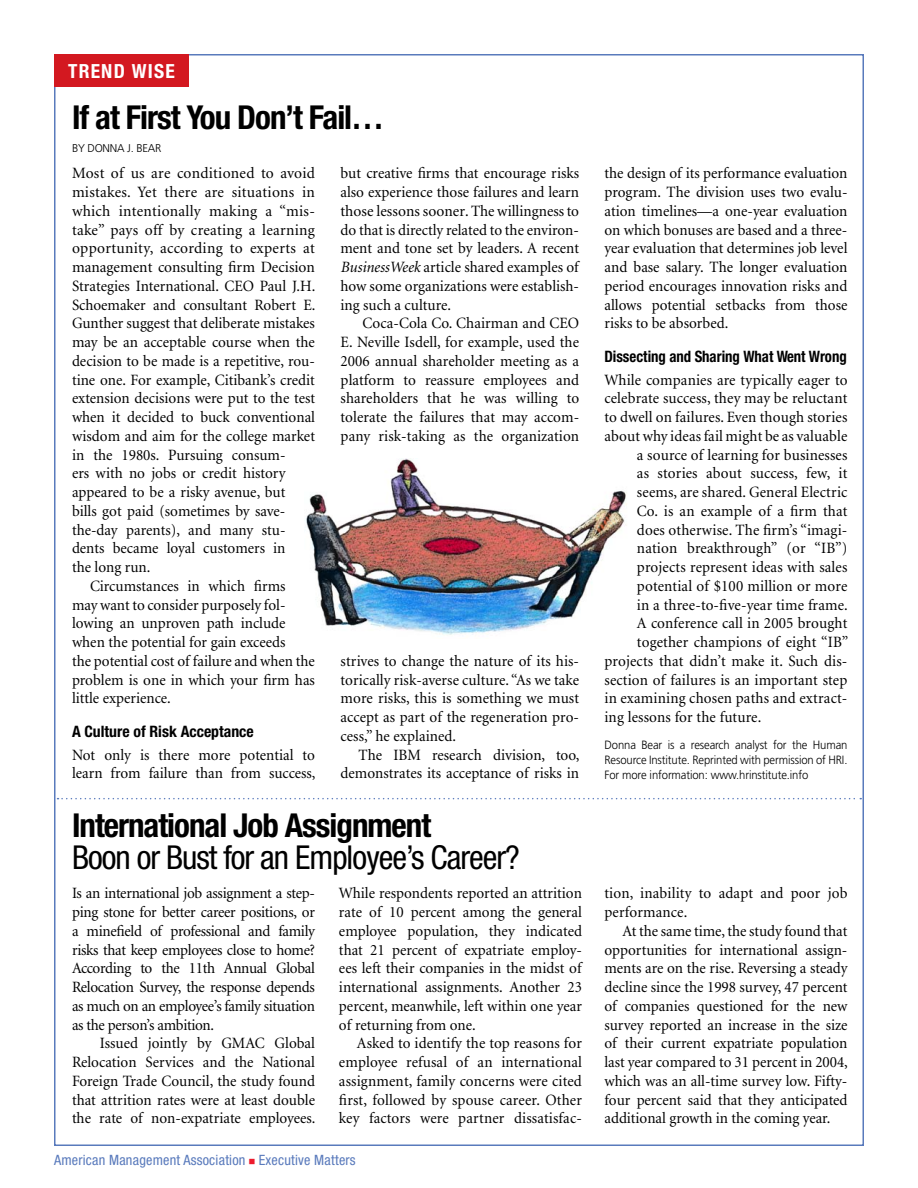
<style>
.page{position:relative;width:918px;height:1188px;background:#fff}
.page>*{position:absolute;margin:0;border:0;box-sizing:border-box;transform-origin:0 0}
.t1{font:700 condensed 33px "Helvetica Neue";letter-spacing:-.03em;color:#000}
.t2{font:condensed 33px "Helvetica Neue";letter-spacing:-.03em;color:#000}
.t3{font:700 condensed 19.5px "Helvetica Neue";letter-spacing:.06em;color:#fff}
.t4{font:15.75px/18.8px "Minion";color:#000;text-align:justify;scale:.96 1}
.t5{font:15.75px "Minion";letter-spacing:.02em;color:#000}
.t6{font:700 condensed 15.75px "Helvetica Neue";letter-spacing:-.005em;color:#000;scale:.94 1}
.t7{font:15.75px "Minion";color:#000}
.t8{font:700 condensed 15.75px "Helvetica Neue";letter-spacing:-.005em;color:#000}
.t9{font:condensed 14.25px "Helvetica Neue";letter-spacing:.015em;color:#597abc}
.t10{font:300 12px/15px "Frutiger";letter-spacing:-.01em;color:#000;text-align:justify;scale:.94 1}
.t11{font:300 11.25px "Frutiger";letter-spacing:-.02em;color:#000}
.s1{font-style:italic}
.s2{font-family:"Commercial Pi BT";font-stretch:normal;font-size:10.5px;color:#ed1b2d}
</style>
<div class="page">
<svg style="left:58px;top:798px;width:803px;height:1px"></svg>
<div style="left:54px;top:54px;width:135px;height:33px;background:#d31820"></div>
<img style="left:306px;top:458px;width:321px;height:177px">
<p class="t3" style="left:68px;top:64px;width:108px">TREND WISE</p>
<h1 class="t1" style="left:72px;top:106px;width:314px">If at First You Don’t Fail…</h1>
<p class="t11" style="left:72px;top:143px;width:91px">BY DONNA J. BEAR</p>
<p class="t5" style="left:72px;top:167px;width:244px">Most of us are conditioned to avoid</p>
<p class="t5" style="left:72px;top:186px;width:244px">mistakes. Yet there are situations in</p>
<p class="t5" style="left:72px;top:205px;width:244px">which intentionally making a “mis-</p>
<p class="t5" style="left:72px;top:223px;width:245px">take” pays off by creating a learning</p>
<p class="t5" style="left:72px;top:242px;width:245px">opportunity, according to experts at</p>
<p class="t7" style="left:72px;top:261px;width:245px">management consulting firm Decision</p>
<p class="t4" style="left:72px;top:278px;width:255px">Strategies International. CEO Paul J.H.</p>
<p class="t4" style="left:72px;top:297px;width:255px">Schoemaker and consultant Robert E.</p>
<p class="t4" style="left:72px;top:315px;width:255px">Gunther suggest that deliberate mistakes</p>
<p class="t4" style="left:72px;top:334px;width:255px">may be an acceptable course when the</p>
<p class="t4" style="left:72px;top:353px;width:255px">decision to be made is a repetitive, rou-</p>
<p class="t4" style="left:72px;top:372px;width:255px">tine one. For example, Citibank’s credit</p>
<p class="t4" style="left:72px;top:390px;width:255px">extension decisions were put to the test</p>
<p class="t4" style="left:72px;top:409px;width:255px">when it decided to buck conventional</p>
<p class="t4" style="left:72px;top:428px;width:255px">wisdom and aim for the college market</p>
<p class="t4" style="left:72px;top:447px;width:224px">in the 1980s. Pursuing consum-</p>
<p class="t4" style="left:72px;top:465px;width:224px">ers with no jobs or credit history</p>
<p class="t4" style="left:72px;top:484px;width:224px">appeared to be a risky avenue, but</p>
<p class="t4" style="left:72px;top:503px;width:224px">bills got paid (sometimes by save-</p>
<p class="t4" style="left:72px;top:522px;width:224px">the-day parents), and many stu-</p>
<p class="t4" style="left:72px;top:540px;width:224px">dents became loyal customers in</p>
<p class="t4" style="left:72px;top:559px;width:83px">the long run.</p>
<p class="t4" style="left:90px;top:578px;width:205px">Circumstances in which firms</p>
<p class="t4" style="left:72px;top:597px;width:224px">may want to consider purposely fol-</p>
<p class="t4" style="left:72px;top:615px;width:224px">lowing an unproven path include</p>
<p class="t4" style="left:72px;top:634px;width:224px">when the potential for gain exceeds</p>
<p class="t4" style="left:72px;top:653px;width:255px">the potential cost of failure and when the</p>
<p class="t4" style="left:72px;top:672px;width:255px">problem is one in which your firm has</p>
<p class="t4" style="left:72px;top:690px;width:105px">little experience.</p>
<p class="t8" style="left:72px;top:726px;width:183px">A Culture of Risk Acceptance</p>
<p class="t4" style="left:72px;top:747px;width:255px">Not only is there more potential to learn from failure than from success,</p>
<p class="t4" style="left:340px;top:165px;width:250px">but creative firms that encourage risks also experience those failures and learn those lessons sooner. The willingness to do that is directly related to the environ&shy;ment and tone set by leaders. A recent <span class="s1">BusinessWeek</span> article shared examples of how some organizations were establish&shy;ing such a culture.</p>
<p class="t4" style="left:341px;top:315px;width:250px;text-indent:22px">Coca-Cola Co. Chairman and CEO E. Neville Isdell, for example, used the 2006 annual shareholder meeting as a platform to reassure employees and shareholders that he was willing to tolerate the failures that may accom&shy;pany risk-taking as the organization</p>
<p class="t4" style="left:341px;top:653px;width:250px">strives to change the nature of its his&shy;torically risk-averse culture. “As we take more risks, this is something we must accept as part of the regeneration pro&shy;cess,” he explained.</p>
<p class="t4" style="left:341px;top:747px;width:250px;text-align:right">The IBM research division, too, demonstrates its acceptance of risks in</p>
<h1 class="t1" style="left:72px;top:814px;width:361px">International Job Assignment</h1>
<h1 class="t2" style="left:72px;top:845px;width:449px">Boon or Bust for an Employee’s Career?</h1>
<p class="t4" style="left:72px;top:885px;width:255px">Is an international job assignment a step&shy;ping stone for better career positions, or a minefield of professional and family risks that keep employees close to home?<br>According to the 11th Annual Global Relocation Survey, the response depends as much on an employee’s family situation as the person’s ambition.</p>
<p class="t4" style="left:72px;top:1035px;width:255px;text-indent:28px">Issued jointly by GMAC Global Relocation Services and the National Foreign Trade Council, the study found that attrition rates were at least double the rate of non-expatriate employees.</p>
<p class="t4" style="left:339px;top:885px;width:255px">While respondents reported an attrition rate of 10 percent among the general employee population, they indicated that 21 percent of expatriate employ&shy;ees left their companies in the midst of international assignments. Another 23 percent, meanwhile, left within one year of returning from one.</p>
<p class="t4" style="left:339px;top:1035px;width:255px;text-indent:18px">Asked to identify the top reasons for employee refusal of an international assignment, family concerns were cited first, followed by spouse career. Other key factors were partner dissatisfac-</p>
<p class="t9" style="left:54px;top:1155px;width:303px">American Management Association <span class="s2">-</span> Executive Matters</p>
<p class="t4" style="left:604px;top:165px;width:255px">the design of its performance evaluation program. The division uses two evalu&shy;ation timelines—a one-year evaluation on which bonuses are based and a three&shy;year evaluation that determines job level and base salary. The longer evaluation period encourages innovation risks and allows potential setbacks from those risks to be absorbed.</p>
<p class="t6" style="left:604px;top:351px;width:259px">Dissecting and Sharing What Went Wrong</p>
<p class="t4" style="left:604px;top:372px;width:255px">While companies are typically eager to</p>
<p class="t4" style="left:604px;top:390px;width:255px">celebrate success, they may be reluctant</p>
<p class="t4" style="left:604px;top:409px;width:255px">to dwell on failures. Even though stories</p>
<p class="t4" style="left:604px;top:428px;width:255px">about why ideas fail might be as valuable</p>
<p class="t4" style="left:637px;top:447px;width:221px">a source of learning for businesses</p>
<p class="t4" style="left:637px;top:465px;width:221px">as stories about success, few, it</p>
<p class="t4" style="left:637px;top:484px;width:221px">seems, are shared. General Electric</p>
<p class="t4" style="left:637px;top:503px;width:221px">Co. is an example of a firm that</p>
<p class="t4" style="left:637px;top:522px;width:221px">does otherwise. The firm’s “imagi-</p>
<p class="t4" style="left:637px;top:540px;width:221px">nation breakthrough” (or “IB”)</p>
<p class="t4" style="left:637px;top:559px;width:221px">projects represent ideas with sales</p>
<p class="t4" style="left:637px;top:578px;width:221px">potential of $100 million or more</p>
<p class="t4" style="left:637px;top:597px;width:221px">in a three-to-five-year time frame.</p>
<p class="t4" style="left:637px;top:615px;width:221px">A conference call in 2005 brought</p>
<p class="t4" style="left:637px;top:634px;width:222px">together champions of eight “IB”</p>
<p class="t4" style="left:604px;top:653px;width:255px">projects that didn’t make it. Such dis-</p>
<p class="t4" style="left:604px;top:672px;width:255px">section of failures is an important step</p>
<p class="t4" style="left:604px;top:690px;width:255px">in examining chosen paths and extract-</p>
<p class="t4" style="left:604px;top:709px;width:165px">ing lessons for the future.</p>
<p class="t10" style="left:604px;top:738px;width:260px">Donna Bear is a research analyst for the Human Resource Institute. Reprinted with permission of HRI.<br>For more information: www.hrinstitute.info</p>
<p class="t4" style="left:604px;top:885px;width:255px">tion, inability to adapt and poor job performance.</p>
<p class="t4" style="left:604px;top:923px;width:255px;text-indent:18px">At the same time, the study found that opportunities for international assign&shy;ments are on the rise. Reversing a steady decline since the 1998 survey, 47 percent of companies questioned for the new survey reported an increase in the size of their current expatriate population last year compared to 31 percent in 2004, which was an all-time survey low. Fifty&shy;four percent said that they anticipated additional growth in the coming year.</p>
</div>
